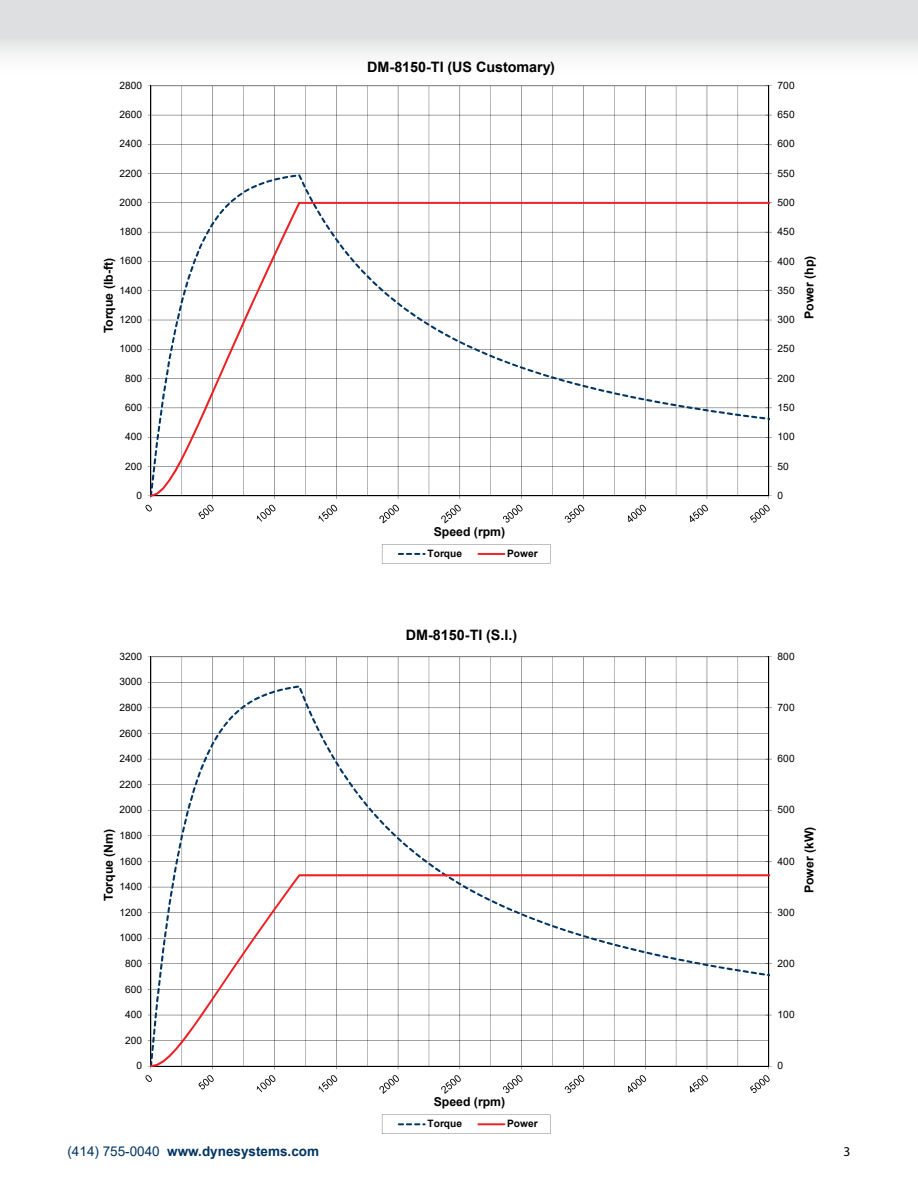
<style>
.page{position:relative;width:918px;height:1188px;background:#fff}
.page>*{position:absolute;margin:0;border:0;box-sizing:border-box;transform-origin:0 0}
.t1{font:700 14.4px "Arial";color:#000}
.t2{font:700 13.5px "Arial";color:#003462}
.t3{font:13.5px "Myriad Pro";color:#000}
.t4{font:700 12.3px "Arial";color:#000}
.t5{font:10.2px "Arial";color:#000}
.t6{font:700 10.2px "Arial";letter-spacing:.005em;color:#000}
.s1{font-weight:400}
</style>
<div class="page">
<div style="left:0;top:0;width:918px;height:78px;background:linear-gradient(to bottom,#d4d6d7,#fdfefd)"></div>
<svg style="left:150px;top:85px;width:619px;height:411px"></svg>
<hr style="left:769px;top:86px;width:1px;height:410px;background:#000">
<hr style="left:151px;top:86px;width:1px;height:410px;background:#000">
<hr style="left:151px;top:496px;width:618px;height:1px;background:#000">
<svg style="left:151px;top:174px;width:618px;height:28px"></svg>
<svg style="left:151px;top:202px;width:618px;height:294px"></svg>
<svg style="left:146px;top:505px;width:6px;height:7px"></svg>
<svg style="left:198px;top:505px;width:16px;height:14px"></svg>
<svg style="left:257px;top:505px;width:18px;height:17px"></svg>
<svg style="left:318px;top:505px;width:19px;height:17px"></svg>
<svg style="left:379px;top:505px;width:20px;height:18px"></svg>
<svg style="left:441px;top:505px;width:20px;height:18px"></svg>
<svg style="left:503px;top:505px;width:20px;height:18px"></svg>
<svg style="left:565px;top:505px;width:19px;height:18px"></svg>
<svg style="left:628px;top:505px;width:18px;height:17px"></svg>
<svg style="left:690px;top:505px;width:18px;height:17px"></svg>
<svg style="left:750px;top:505px;width:20px;height:18px"></svg>
<svg style="left:382px;top:544px;width:168px;height:20px"></svg>
<hr style="left:477px;top:553px;width:28px;height:2px;background:#ed2024">
<svg style="left:150px;top:656px;width:619px;height:410px"></svg>
<hr style="left:769px;top:657px;width:1px;height:409px;background:#000">
<hr style="left:151px;top:657px;width:1px;height:409px;background:#000">
<svg style="left:151px;top:686px;width:618px;height:188px"></svg>
<svg style="left:151px;top:874px;width:618px;height:193px"></svg>
<svg style="left:146px;top:1075px;width:6px;height:7px"></svg>
<svg style="left:198px;top:1075px;width:16px;height:14px"></svg>
<svg style="left:257px;top:1075px;width:18px;height:17px"></svg>
<svg style="left:318px;top:1075px;width:19px;height:17px"></svg>
<svg style="left:379px;top:1075px;width:20px;height:19px"></svg>
<svg style="left:441px;top:1075px;width:20px;height:19px"></svg>
<svg style="left:503px;top:1075px;width:20px;height:18px"></svg>
<svg style="left:565px;top:1075px;width:19px;height:18px"></svg>
<svg style="left:628px;top:1075px;width:18px;height:18px"></svg>
<svg style="left:690px;top:1075px;width:18px;height:18px"></svg>
<svg style="left:750px;top:1075px;width:20px;height:18px"></svg>
<svg style="left:382px;top:1115px;width:168px;height:19px"></svg>
<hr style="left:477px;top:1123px;width:28px;height:2px;background:#ed2024">
<p class="t1" style="left:367px;top:57px;width:189px">DM-8150-TI (US Customary)</p>
<p class="t5" style="left:120px;top:78px;width:24px">2800</p>
<p class="t5" style="left:778px;top:78px;width:19px">700</p>
<p class="t5" style="left:120px;top:107px;width:24px">2600</p>
<p class="t5" style="left:778px;top:108px;width:19px">650</p>
<p class="t5" style="left:120px;top:137px;width:24px">2400</p>
<p class="t5" style="left:778px;top:137px;width:19px">600</p>
<p class="t5" style="left:120px;top:166px;width:24px">2200</p>
<p class="t5" style="left:778px;top:166px;width:19px">550</p>
<p class="t5" style="left:120px;top:195px;width:24px">2000</p>
<p class="t5" style="left:778px;top:195px;width:19px">500</p>
<p class="t5" style="left:120px;top:225px;width:24px">1800</p>
<p class="t5" style="left:778px;top:225px;width:19px">450</p>
<p class="t5" style="left:120px;top:254px;width:24px">1600</p>
<p class="t4" style="left:100px;top:333px;width:77px;rotate:-90deg">Torque (lb-ft)</p>
<p class="t5" style="left:120px;top:283px;width:24px">1400</p>
<p class="t5" style="left:120px;top:312px;width:24px">1200</p>
<p class="t5" style="left:778px;top:254px;width:19px">400</p>
<p class="t5" style="left:778px;top:283px;width:19px">350</p>
<p class="t5" style="left:778px;top:312px;width:19px">300</p>
<p class="t4" style="left:801px;top:319px;width:65px;rotate:-90deg">Power (hp)</p>
<p class="t5" style="left:120px;top:342px;width:24px">1000</p>
<p class="t5" style="left:778px;top:342px;width:19px">250</p>
<p class="t5" style="left:125px;top:371px;width:19px">800</p>
<p class="t5" style="left:778px;top:371px;width:19px">200</p>
<p class="t5" style="left:125px;top:400px;width:19px">600</p>
<p class="t5" style="left:778px;top:400px;width:19px">150</p>
<p class="t5" style="left:125px;top:430px;width:19px">400</p>
<p class="t5" style="left:778px;top:430px;width:19px">100</p>
<p class="t5" style="left:125px;top:459px;width:19px">200</p>
<p class="t5" style="left:778px;top:459px;width:13px">50</p>
<p class="t5" style="left:137px;top:488px;width:7px">0</p>
<p class="t5" style="left:778px;top:488px;width:7px">0</p>
<p class="t4" style="left:434px;top:523px;width:73px">Speed (rpm)</p>
<p class="t6" style="left:428px;top:546px;width:36px">Torque</p>
<p class="t6" style="left:507px;top:546px;width:32px">Power</p>
<p class="t1" style="left:406px;top:625px;width:113px">DM-8150-TI (S.I.)</p>
<p class="t5" style="left:120px;top:649px;width:24px">3200</p>
<p class="t5" style="left:778px;top:649px;width:19px">800</p>
<p class="t5" style="left:120px;top:675px;width:24px">3000</p>
<p class="t5" style="left:120px;top:700px;width:24px">2800</p>
<p class="t5" style="left:778px;top:700px;width:19px">700</p>
<p class="t5" style="left:120px;top:726px;width:24px">2600</p>
<p class="t5" style="left:120px;top:752px;width:24px">2400</p>
<p class="t5" style="left:778px;top:752px;width:19px">600</p>
<p class="t5" style="left:120px;top:777px;width:24px">2200</p>
<p class="t5" style="left:120px;top:803px;width:24px">2000</p>
<p class="t5" style="left:778px;top:803px;width:19px">500</p>
<p class="t4" style="left:100px;top:901px;width:73px;rotate:-90deg">Torque (Nm)</p>
<p class="t5" style="left:120px;top:828px;width:24px">1800</p>
<p class="t5" style="left:120px;top:854px;width:24px">1600</p>
<p class="t5" style="left:120px;top:880px;width:24px">1400</p>
<p class="t5" style="left:778px;top:854px;width:19px">400</p>
<p class="t4" style="left:801px;top:893px;width:68px;rotate:-90deg">Power (kW)</p>
<p class="t5" style="left:120px;top:905px;width:24px">1200</p>
<p class="t5" style="left:778px;top:905px;width:19px">300</p>
<p class="t5" style="left:120px;top:931px;width:24px">1000</p>
<p class="t5" style="left:125px;top:956px;width:19px">800</p>
<p class="t5" style="left:778px;top:956px;width:19px">200</p>
<p class="t5" style="left:125px;top:982px;width:19px">600</p>
<p class="t5" style="left:125px;top:1008px;width:19px">400</p>
<p class="t5" style="left:778px;top:1008px;width:19px">100</p>
<p class="t5" style="left:125px;top:1033px;width:19px">200</p>
<p class="t5" style="left:137px;top:1059px;width:7px">0</p>
<p class="t5" style="left:778px;top:1059px;width:7px">0</p>
<p class="t4" style="left:434px;top:1093px;width:73px">Speed (rpm)</p>
<p class="t6" style="left:428px;top:1117px;width:36px">Torque</p>
<p class="t6" style="left:507px;top:1117px;width:32px">Power</p>
<h2 class="t2" style="left:68px;top:1142px;width:253px"><span class="s1">(414) 755-0040</span> www.dynesystems.com</h2>
<h2 class="t3" style="left:844px;top:1143px;width:8px">3</h2>
</div>
